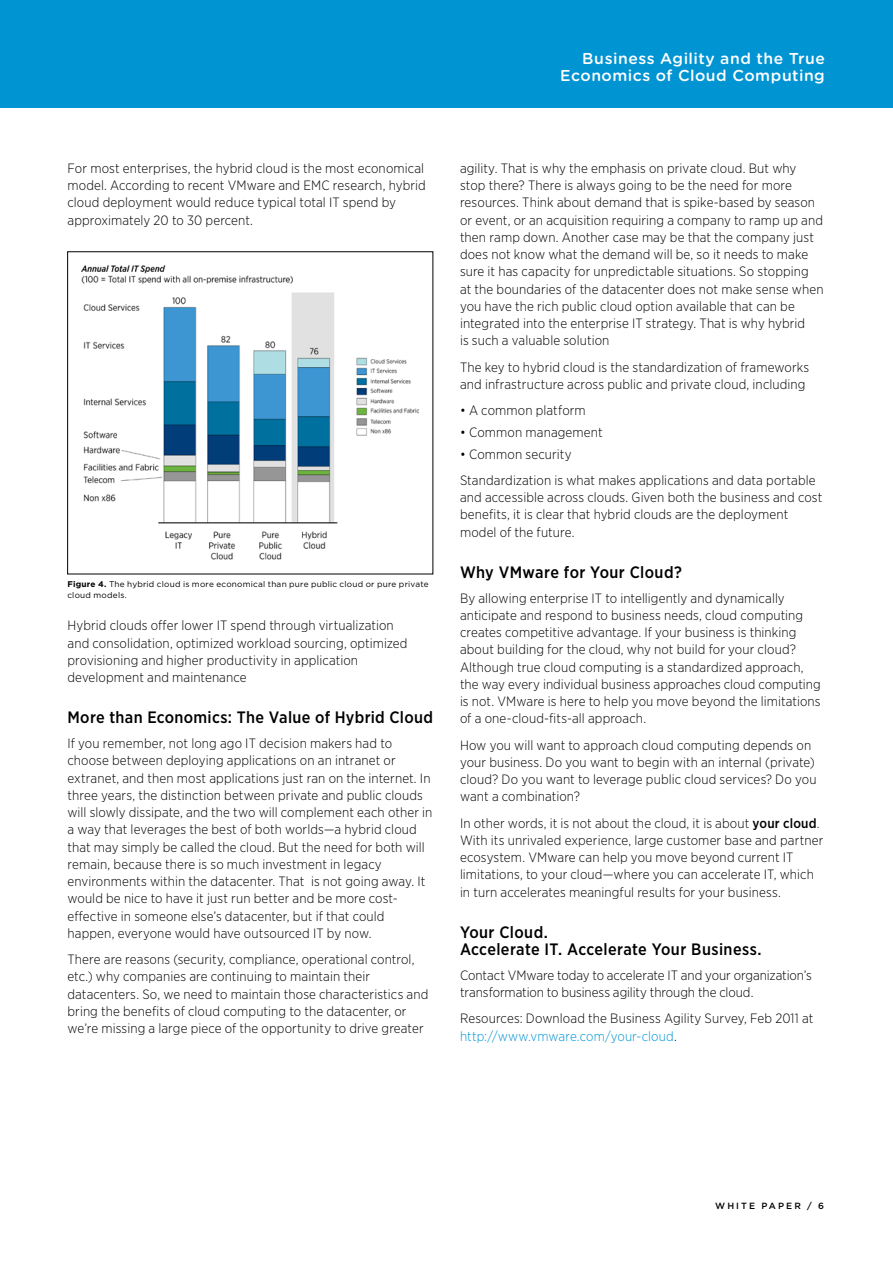
<style>
.page{position:relative;width:893px;height:1263px;background:#fff}
.page>*{position:absolute;margin:0;border:0;box-sizing:border-box;transform-origin:0 0}
.t1{font:500 16.5px/17.2px "Gotham Narrow";letter-spacing:.02em;color:#000}
.t2{font:500 15.75px/17.2px "Gotham Rounded";letter-spacing:.03em;color:#fff;text-align:right}
.t3{font:300 13.5px/17.2px "Gotham Narrow";letter-spacing:.005em;color:#000}
.t4{font:500 9px "Gotham";letter-spacing:.23em;color:#000}
.t5{font:8.25px/10.5px "Gotham";letter-spacing:.025em;color:#000}
.s1{font-weight:700}
.s2{font-weight:500}
.s3{color:#0194d3}
</style>
<div class="page">
<div style="left:0;top:0;width:893px;height:108px;background:#0194d3"></div>
<img style="left:81px;top:264px;width:338px;height:296px">
<p class="t2" style="left:560px;top:49px;width:266px">Business Agility and the True<br>Economics of Cloud Computing</p>
<p class="t3" style="left:68px;top:159px;width:360px">For most enterprises, the hybrid cloud is the most economical model. According to recent VMware and EMC research, hybrid cloud deployment would reduce typical total IT spend by approximately 20 to 30 percent.</p>
<p class="t5" style="left:67px;top:579px;width:363px"><span class="s1">Figure 4.</span> The hybrid cloud is more economical than pure public cloud or pure private cloud models.</p>
<p class="t3" style="left:68px;top:617px;width:342px">Hybrid clouds offer lower IT spend through virtualization and consolidation, optimized workload sourcing, optimized provisioning and higher productivity in application development and maintenance</p>
<p class="t1" style="left:68px;top:709px;width:367px">More than Economics: The Value of Hybrid Cloud</p>
<p class="t3" style="left:68px;top:734px;width:366px">If you remember, not long ago IT decision makers had to choose between deploying applications on an intranet or extranet, and then most applications just ran on the internet. In three years, the distinction between private and public clouds will slowly dissipate, and the two will complement each other in a way that leverages the best of both worlds—a hybrid cloud that may simply be called the cloud. But the need for both will remain, because there is so much investment in legacy environments within the datacenter. That is not going away. It would be nice to have it just run better and be more cost&shy;effective in someone else’s datacenter, but if that could happen, everyone would have outsourced IT by now.</p>
<p class="t3" style="left:68px;top:950px;width:362px">There are reasons (security, compliance, operational control, etc.) why companies are continuing to maintain their datacenters. So, we need to maintain those characteristics and bring the benefits of cloud computing to the datacenter, or we’re missing a large piece of the opportunity to drive greater</p>
<p class="t3" style="left:460px;top:159px;width:365px">agility. That is why the emphasis on private cloud. But why stop there? There is always going to be the need for more resources. Think about demand that is spike-based by season or event, or an acquisition requiring a company to ramp up and then ramp down. Another case may be that the company just does not know what the demand will be, so it needs to make sure it has capacity for unpredictable situations. So stopping<br>at the boundaries of the datacenter does not make sense when you have the rich public cloud option available that can be integrated into the enterprise IT strategy. That is why hybrid<br>is such a valuable solution</p>
<p class="t3" style="left:460px;top:358px;width:351px">The key to hybrid cloud is the standardization of frameworks and infrastructure across public and private cloud, including</p>
<p class="t3" style="left:460px;top:401px;width:127px">• A common platform</p>
<p class="t3" style="left:460px;top:423px;width:144px">• Common management</p>
<p class="t3" style="left:460px;top:440px;width:357px;line-height:26.2px">• Common security<br>Standardization is what makes applications and data portable</p>
<p class="t3" style="left:460px;top:488px;width:364px">and accessible across clouds. Given both the business and cost benefits, it is clear that hybrid clouds are the deployment model of the future.</p>
<p class="t1" style="left:460px;top:563px;width:223px">Why VMware for Your Cloud?</p>
<p class="t3" style="left:460px;top:589px;width:362px">By allowing enterprise IT to intelligently and dynamically anticipate and respond to business needs, cloud computing creates competitive advantage. If your business is thinking about building for the cloud, why not build for your cloud?<br>Although true cloud computing is a standardized approach, the way every individual business approaches cloud computing is not. VMware is here to help you move beyond the limitations of a one-cloud-fits-all approach.</p>
<p class="t3" style="left:460px;top:736px;width:358px">How you will want to approach cloud computing depends on your business. Do you want to begin with an internal (private) cloud? Do you want to leverage public cloud services? Do you want a combination?</p>
<p class="t3" style="left:460px;top:814px;width:365px">In other words, it is not about the cloud, it is about <span class="s2">your cloud</span>.<br>With its unrivaled experience, large customer base and partner ecosystem. VMware can help you move beyond current IT limitations, to your cloud—where you can accelerate IT, which in turn accelerates meaningful results for your business.</p>
<p class="t1" style="left:460px;top:923px;width:303px">Your Cloud.<br>Accelerate IT. Accelerate Your Business.</p>
<p class="t3" style="left:460px;top:966px;width:353px">Contact VMware today to accelerate IT and your organization’s transformation to business agility through the cloud.</p>
<p class="t3" style="left:460px;top:1010px;width:355px">Resources: Download the Business Agility Survey, Feb 2011 at <span class="s3">http://www.vmware.com/your-cloud</span>.</p>
<p class="t4" style="left:715px;top:1200px;width:110px">WHI TE PAPE R / 6</p>
</div>
